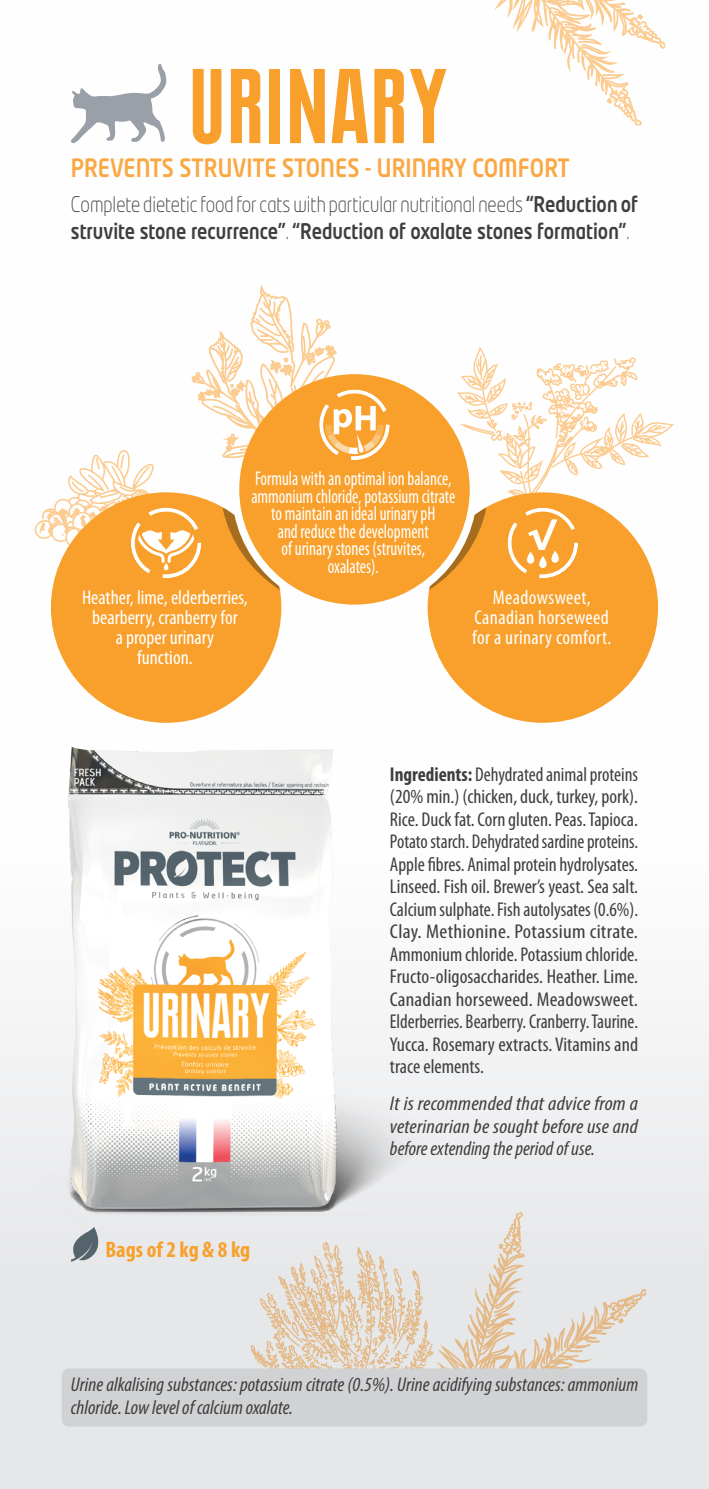
<style>
.page{position:relative;width:709px;height:1489px;background:#fff}
.page>*{position:absolute;margin:0;border:0;box-sizing:border-box;transform-origin:0 0}
.TTR_GAMME{font:900 extra-condensed 105px "Plak LT";letter-spacing:.05em;color:#f8a02b}
.SSTTR_GAMME{font:500 25px "Neo Tech Std";color:#faa843;scale:.85 1}
.TXT{font:700 condensed 22.5px "Myriad Pro";color:#f8a02b}
.SSTTR_GAMME-2{font:500 21.25px/27.5px "Neo Tech Std";color:#3e3e3f;scale:.85 1}
.INGREDIENT_GAMME{font:condensed 20px/22.5px "Myriad Pro";letter-spacing:.005em;color:#3e3e3f;text-align:justify;scale:.96 1}
.ARGU{font:condensed 20px/17.5px "Myriad Pro";color:#fff;text-align:center;scale:.86 1}
.RECO_GAMME_IT{font:italic condensed 20px/22.5px "Myriad Pro";color:#3e3e3f}
.INGREDIENT_GAMME-2{font:italic condensed 20px/22.5px "Myriad Pro";color:#3e3e3f;text-align:justify;scale:1.08 1}
.ARGU-2{font:condensed 20px/20px "Myriad Pro";color:#fff;text-align:center}
.ARGU-3{font:condensed 20px/20px "Myriad Pro";letter-spacing:.02em;color:#fff;text-align:center}
.s1{font-weight:300}
.s2{font-weight:700}
</style>
<div class="page">
<div style="left:0;top:0;width:709px;height:1488px;background:linear-gradient(to bottom,#fff,#e9eaeb)"></div>
<svg style="left:251px;top:1211px;width:395px;height:160px;background:#e5dcd1"></svg>
<svg style="left:457px;top:346px;width:217px;height:215px"></svg>
<img style="left:0;top:609px;width:494px;height:655px">
<svg style="left:490px;top:0;width:175px;height:126px"></svg>
<div style="left:424px;top:488px;width:238px;height:238px;background:#f8a02b;border-radius:50%"></div>
<svg style="left:429px;top:492px;width:60px;height:98px"></svg>
<div style="left:420px;top:485px;width:245px;height:245px;border:8px solid #fff;border-radius:50%"></div>
<div style="left:47px;top:488px;width:238px;height:238px;background:#f8a02b;border-radius:50%"></div>
<div style="left:235px;top:370px;width:238px;height:238px;background:#f8a02b;border-radius:50%"></div>
<svg style="left:507px;top:507px;width:71px;height:71px"></svg>
<svg style="left:527px;top:551px;width:7px;height:12px"></svg>
<svg style="left:539px;top:556px;width:7px;height:12px"></svg>
<svg style="left:551px;top:551px;width:8px;height:11px"></svg>
<svg style="left:70px;top:63px;width:98px;height:80px"></svg>
<svg style="left:70px;top:1226px;width:33px;height:35px"></svg>
<svg style="left:35px;top:285px;width:355px;height:326px"></svg>
<div style="left:62px;top:1368px;width:585px;height:58px;background:#d1d2d4;border-radius:7px"></div>
<p class="TTR_GAMME" style="left:190px;top:45px;width:257px">URINARY</p>
<p class="SSTTR_GAMME" style="left:71px;top:152px;width:588px">PREVENTS STRUVITE STONES - URINARY COMFORT</p>
<p class="SSTTR_GAMME-2" style="left:71px;top:190px;width:668px"><span class="s1">Complete dietetic food for cats with particular nutritional needs</span> “Reduction of struvite stone recurrence”<span class="s1">.</span> “Reduction of oxalate stones formation”<span class="s1">.</span></p>
<p class="ARGU" style="left:251px;top:470px;width:239px">Formula with an optimal ion balance, ammonium chloride, potassium citrate to maintain an ideal urinary pH<br>and reduce the development<br>of urinary stones (struvites,<br>oxalates).</p>
<p class="ARGU-2" style="left:82px;top:587px;width:167px">Heather, lime, elderberries, bearberry, cranberry for<br>a proper urinary<br>function.</p>
<p class="ARGU-3" style="left:472px;top:587px;width:141px">Meadowsweet,<br>Canadian horseweed for a urinary comfort.</p>
<p class="TXT" style="left:105px;top:1236px;width:146px">Bags of 2 kg &amp; 8 kg</p>
<p class="INGREDIENT_GAMME" style="left:390px;top:763px;width:260px"><span class="s2">Ingredients:</span> Dehydrated animal proteins (20% min.) (chicken, duck, turkey, pork).<br>Rice. Duck fat. Corn gluten. Peas. Tapioca.<br>Potato starch. Dehydrated sardine proteins.<br>Apple fibres. Animal protein hydrolysates.<br>Linseed. Fish oil. Brewer’s yeast. Sea salt.<br>Calcium sulphate. Fish autolysates (0.6%).<br>Clay. Methionine. Potassium citrate.<br>Ammonium chloride. Potassium chloride.<br>Fructo-oligosaccharides. Heather. Lime.<br>Canadian horseweed. Meadowsweet.<br>Elderberries. Bearberry. Cranberry. Taurine.<br>Yucca. Rosemary extracts. Vitamins and trace elements.</p>
<p class="INGREDIENT_GAMME-2" style="left:390px;top:1091px;width:231px">It is recommended that advice from a veterinarian be sought before use and before extending the period of use.</p>
<p class="RECO_GAMME_IT" style="left:71px;top:1372px;width:569px">Urine alkalising substances: potassium citrate (0.5%). Urine acidifying substances: ammonium chloride. Low level of calcium oxalate.</p>
</div>
